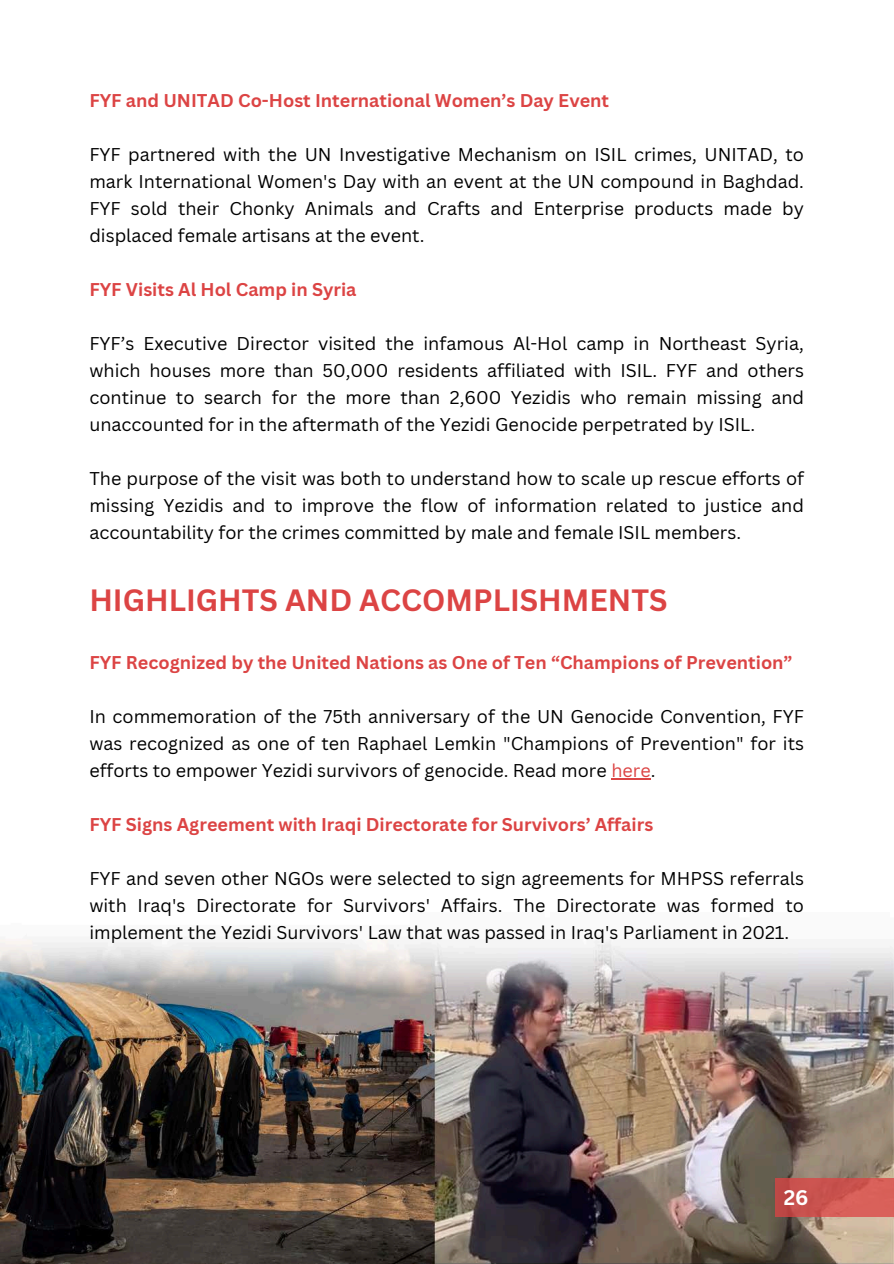
<style>
.page{position:relative;width:894px;height:1264px;background:#fff}
.page>*{position:absolute;margin:0;border:0;box-sizing:border-box;transform-origin:0 0}
.t1{font:700 30px "Canva Sans";color:#dc4444}
.t2{font:700 20.55px "Canva Sans";color:#fff}
.t3{font:18px/27px "Canva Sans";color:#000;text-align:justify}
.t4{font:700 18px "Canva Sans";color:#dc4444}
.s1{color:#dc4444}
</style>
<div class="page">
<img style="left:0;top:778px;width:892px;height:485px">
<div style="left:775px;top:1178px;width:118px;height:39px;background:linear-gradient(to right,#bf4946,#dc645c)"></div>
<hr style="left:611px;top:778px;width:39px;height:1px;background:#dc4444">
<h2 class="t4" style="left:89px;top:88px;width:521px">FYF and UNITAD Co-Host International Women’s Day Event</h2>
<p class="t3" style="left:89px;top:140px;width:716px">FYF partnered with the UN Investigative Mechanism on ISIL crimes, UNITAD, to mark International Women's Day with an event at the UN compound in Baghdad.<br>FYF sold their Chonky Animals and Crafts and Enterprise products made by displaced female artisans at the event.</p>
<h2 class="t4" style="left:89px;top:277px;width:268px">FYF Visits Al Hol Camp in Syria</h2>
<p class="t3" style="left:89px;top:329px;width:716px">FYF’s Executive Director visited the infamous Al-Hol camp in Northeast Syria, which houses more than 50,000 residents affiliated with ISIL. FYF and others continue to search for the more than 2,600 Yezidis who remain missing and unaccounted for in the aftermath of the Yezidi Genocide perpetrated by ISIL.</p>
<p class="t3" style="left:89px;top:464px;width:716px">The purpose of the visit was both to understand how to scale up rescue efforts of missing Yezidis and to improve the flow of information related to justice and accountability for the crimes committed by male and female ISIL members.</p>
<h2 class="t1" style="left:89px;top:578px;width:579px">HIGHLIGHTS AND ACCOMPLISHMENTS</h2>
<p class="t4" style="left:89px;top:650px;width:704px">FYF Recognized by the United Nations as One of Ten “Champions of Prevention”</p>
<h2 class="t3" style="left:89px;top:702px;width:716px">In commemoration of the 75th anniversary of the UN Genocide Convention, FYF was recognized as one of ten Raphael Lemkin "Champions of Prevention" for its efforts to empower Yezidi survivors of genocide. Read more <span class="s1">here</span>.</h2>
<p class="t4" style="left:89px;top:812px;width:565px">FYF Signs Agreement with Iraqi Directorate for Survivors’ Affairs</p>
<p class="t3" style="left:89px;top:864px;width:716px">FYF and seven other NGOs were selected to sign agreements for MHPSS referrals with Iraq's Directorate for Survivors' Affairs. The Directorate was formed to implement the Yezidi Survivors' Law that was passed in Iraq's Parliament in 2021.</p>
<h1 class="t2" style="left:783px;top:1183px;width:26px">26</h1>
</div>
